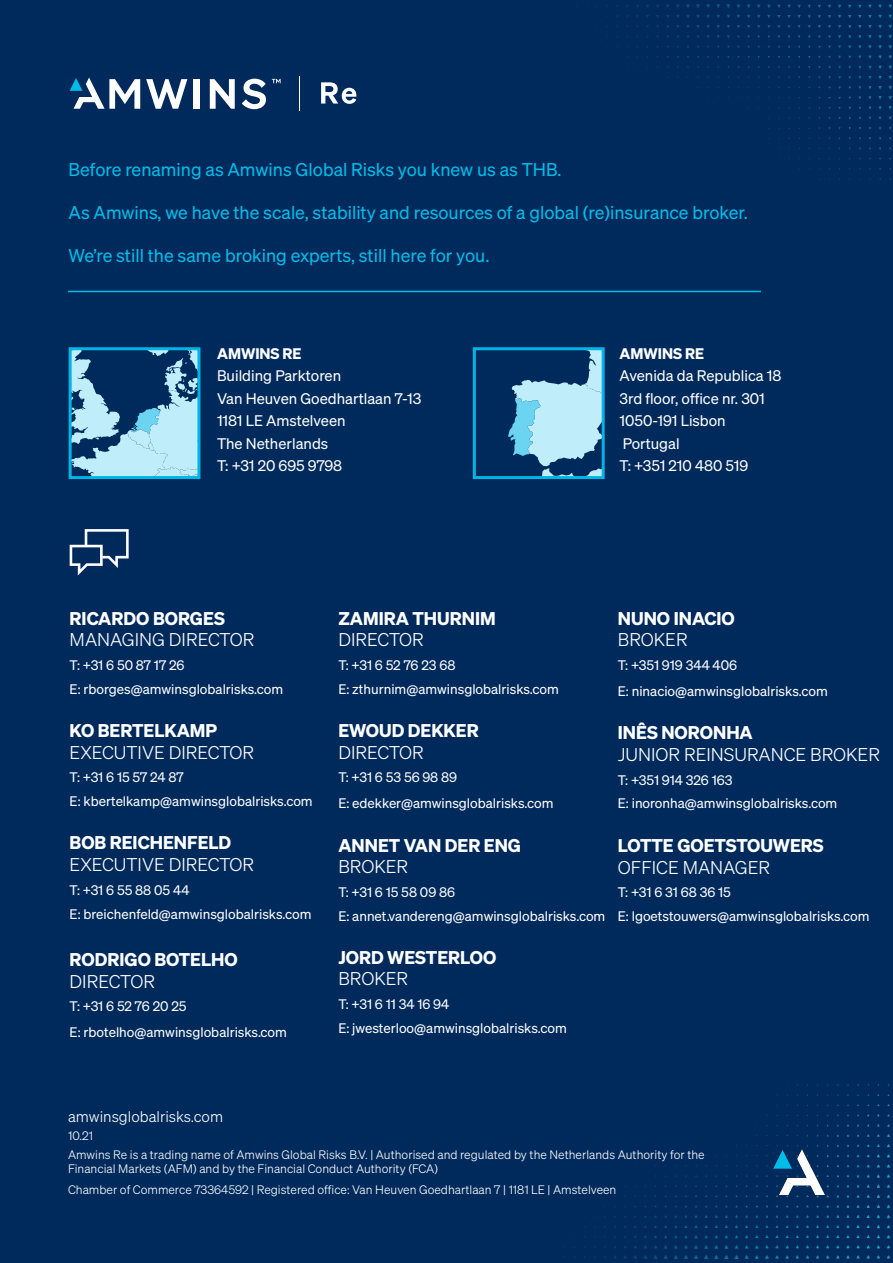
<style>
.page{position:relative;width:893px;height:1263px;background:#002a5c}
.page>*{position:absolute;margin:0;border:0;box-sizing:border-box;transform-origin:0 0}
.t1{font:18px "Sohne Buch";color:#02bce8}
.Pull_Out_Title_Din_B{font:18px "Sohne Leicht";color:#fff}
.Pull_Out_Title_Din_B-2{font:18px "Sohne Dreiviertelfett";color:#fff}
.Pull_Out_Text_Tisa_R{font:18px "Sohne Dreiviertelfett";color:#fff}
.Bullet_Text_Tisa_Reg{font:15px "Sohne Buch";color:#fff}
.t2{font:15px "Sohne Leicht";color:#fff}
.Bullet_Text_Tisa_Reg-2{font:15px "Sohne Dreiviertelfett";color:#fff}
.Pull_Out_Text_Tisa_R-2{font:13.5px "Sohne Buch";color:#fff}
.t3{font:12px/14.4px "Sohne Leicht";color:#fff}
</style>
<div class="page">
<svg style="left:508px;top:351px;width:93px;height:124px"></svg>
<div style="left:473px;top:347px;width:132px;height:132px;border:3px solid #00b5e5"></div>
<svg style="left:73px;top:351px;width:123px;height:124px"></svg>
<div style="left:69px;top:347px;width:131px;height:132px;border:3px solid #00b5e5"></div>
<img style="left:564px;top:1085px;width:326px;height:174px">
<img style="left:617px;top:4px;width:275px;height:176px">
<img style="left:774px;top:1149px;width:51px;height:46px">
<svg style="left:70px;top:529px;width:59px;height:46px"></svg>
<hr style="left:68px;top:291px;width:693px;height:1px;background:#02bce8">
<hr style="left:299px;top:76px;width:1px;height:34px;background:#fff">
<svg style="left:272px;top:79px;width:9px;height:4px"></svg>
<svg style="left:146px;top:79px;width:41px;height:30px"></svg>
<div style="left:193px;top:79px;width:6px;height:30px;background:#fff"></div>
<svg style="left:210px;top:79px;width:25px;height:30px"></svg>
<svg style="left:242px;top:79px;width:24px;height:30px"></svg>
<svg style="left:70px;top:78px;width:70px;height:31px"></svg>
<svg style="left:321px;top:82px;width:35px;height:22px"></svg>
<p class="t1" style="left:69px;top:158px;width:494px">Before renaming as Amwins Global Risks you knew us as THB.</p>
<p class="t1" style="left:69px;top:202px;width:681px">As Amwins, we have the scale, stability and resources of a global (re)insurance broker.</p>
<p class="t1" style="left:69px;top:245px;width:422px">We’re still the same broking experts, still here for you.</p>
<p class="Bullet_Text_Tisa_Reg-2" style="left:217px;top:344px;width:86px">AMWINS RE</p>
<p class="Bullet_Text_Tisa_Reg" style="left:217px;top:367px;width:126px">Building Parktoren</p>
<p class="Bullet_Text_Tisa_Reg" style="left:217px;top:390px;width:206px">Van Heuven Goedhartlaan 7-13</p>
<p class="Bullet_Text_Tisa_Reg" style="left:217px;top:412px;width:130px">1181 LE Amstelveen</p>
<p class="Bullet_Text_Tisa_Reg" style="left:217px;top:435px;width:113px">The Netherlands</p>
<p class="Bullet_Text_Tisa_Reg" style="left:217px;top:457px;width:127px">T: +31 20 695 9798</p>
<p class="Bullet_Text_Tisa_Reg-2" style="left:620px;top:344px;width:86px">AMWINS RE</p>
<p class="Bullet_Text_Tisa_Reg" style="left:620px;top:367px;width:163px">Avenida da Republica 18</p>
<p class="Bullet_Text_Tisa_Reg" style="left:620px;top:390px;width:147px">3rd floor, office nr. 301</p>
<p class="Bullet_Text_Tisa_Reg" style="left:620px;top:412px;width:108px">1050-191 Lisbon</p>
<p class="Bullet_Text_Tisa_Reg" style="left:623px;top:435px;width:58px">Portugal</p>
<p class="Bullet_Text_Tisa_Reg" style="left:620px;top:457px;width:130px">T: +351 210 480 519</p>
<p class="Pull_Out_Title_Din_B-2" style="left:70px;top:607px;width:157px">RICARDO BORGES</p>
<p class="Pull_Out_Title_Din_B" style="left:70px;top:629px;width:186px">MANAGING DIRECTOR</p>
<p class="Pull_Out_Text_Tisa_R-2" style="left:70px;top:657px;width:116px">T: +31 6 50 87 17 26</p>
<p class="Pull_Out_Text_Tisa_R-2" style="left:70px;top:681px;width:215px">E: rborges@amwinsglobalrisks.com</p>
<p class="Pull_Out_Title_Din_B-2" style="left:70px;top:719px;width:149px">KO BERTELKAMP</p>
<p class="Pull_Out_Title_Din_B" style="left:70px;top:742px;width:186px">EXECUTIVE DIRECTOR</p>
<p class="Pull_Out_Text_Tisa_R-2" style="left:70px;top:770px;width:116px">T: +31 6 15 57 24 87</p>
<p class="Pull_Out_Text_Tisa_R-2" style="left:70px;top:793px;width:245px">E: kbertelkamp@amwinsglobalrisks.com</p>
<p class="Pull_Out_Title_Din_B-2" style="left:70px;top:831px;width:163px">BOB REICHENFELD</p>
<p class="Pull_Out_Title_Din_B" style="left:70px;top:854px;width:186px">EXECUTIVE DIRECTOR</p>
<p class="Pull_Out_Text_Tisa_R-2" style="left:70px;top:882px;width:121px">T: +31 6 55 88 05 44</p>
<p class="Pull_Out_Text_Tisa_R-2" style="left:70px;top:906px;width:243px">E: breichenfeld@amwinsglobalrisks.com</p>
<p class="Pull_Out_Title_Din_B-2" style="left:70px;top:948px;width:170px">RODRIGO BOTELHO</p>
<p class="Pull_Out_Title_Din_B" style="left:70px;top:971px;width:87px">DIRECTOR</p>
<p class="Pull_Out_Text_Tisa_R-2" style="left:70px;top:998px;width:118px">T: +31 6 52 76 20 25</p>
<p class="Pull_Out_Text_Tisa_R-2" style="left:70px;top:1024px;width:219px">E: rbotelho@amwinsglobalrisks.com</p>
<p class="Pull_Out_Title_Din_B-2" style="left:338px;top:607px;width:159px">ZAMIRA THURNIM</p>
<p class="Pull_Out_Title_Din_B" style="left:338px;top:629px;width:87px">DIRECTOR</p>
<p class="Pull_Out_Text_Tisa_R-2" style="left:338px;top:657px;width:119px">T: +31 6 52 76 23 68</p>
<p class="Pull_Out_Text_Tisa_R-2" style="left:338px;top:681px;width:222px">E: zthurnim@amwinsglobalrisks.com</p>
<p class="Pull_Out_Title_Din_B-2" style="left:338px;top:719px;width:142px">EWOUD DEKKER</p>
<p class="Pull_Out_Title_Din_B" style="left:338px;top:742px;width:87px">DIRECTOR</p>
<p class="Pull_Out_Text_Tisa_R-2" style="left:338px;top:770px;width:120px">T: +31 6 53 56 98 89</p>
<p class="Pull_Out_Text_Tisa_R-2" style="left:338px;top:795px;width:217px">E: edekker@amwinsglobalrisks.com</p>
<p class="Pull_Out_Title_Din_B-2" style="left:338px;top:834px;width:184px">ANNET VAN DER ENG</p>
<p class="Pull_Out_Title_Din_B" style="left:338px;top:856px;width:71px">BROKER</p>
<p class="Pull_Out_Text_Tisa_R-2" style="left:338px;top:884px;width:118px">T: +31 6 15 58 09 86</p>
<p class="Pull_Out_Text_Tisa_R-2" style="left:338px;top:908px;width:268px">E: annet.vandereng@amwinsglobalrisks.com</p>
<p class="Pull_Out_Title_Din_B-2" style="left:338px;top:946px;width:160px">JORD WESTERLOO</p>
<p class="Pull_Out_Title_Din_B" style="left:338px;top:969px;width:71px">BROKER</p>
<p class="Pull_Out_Text_Tisa_R-2" style="left:338px;top:996px;width:112px">T: +31 6 11 34 16 94</p>
<p class="Pull_Out_Text_Tisa_R-2" style="left:338px;top:1020px;width:230px">E: jwesterloo@amwinsglobalrisks.com</p>
<p class="Pull_Out_Title_Din_B-2" style="left:618px;top:607px;width:118px">NUNO INACIO</p>
<p class="Pull_Out_Title_Din_B" style="left:618px;top:629px;width:71px">BROKER</p>
<p class="Pull_Out_Text_Tisa_R-2" style="left:618px;top:657px;width:121px">T: +351 919 344 406</p>
<p class="Pull_Out_Text_Tisa_R-2" style="left:618px;top:683px;width:211px">E: ninacio@amwinsglobalrisks.com</p>
<p class="Pull_Out_Title_Din_B-2" style="left:618px;top:721px;width:136px">INÊS NORONHA</p>
<p class="Pull_Out_Title_Din_B" style="left:618px;top:744px;width:264px">JUNIOR REINSURANCE BROKER</p>
<p class="Pull_Out_Text_Tisa_R-2" style="left:618px;top:772px;width:116px">T: +351 914 326 163</p>
<p class="Pull_Out_Text_Tisa_R-2" style="left:618px;top:795px;width:221px">E: inoronha@amwinsglobalrisks.com</p>
<p class="Pull_Out_Text_Tisa_R" style="left:618px;top:834px;width:207px">LOTTE GOETSTOUWERS</p>
<p class="Pull_Out_Title_Din_B" style="left:618px;top:857px;width:154px">OFFICE MANAGER</p>
<p class="Pull_Out_Text_Tisa_R-2" style="left:618px;top:884px;width:114px">T: +31 6 31 68 36 15</p>
<p class="Pull_Out_Text_Tisa_R-2" style="left:618px;top:908px;width:253px">E: lgoetstouwers@amwinsglobalrisks.com</p>
<p class="t2" style="left:68px;top:1108px;width:157px">amwinsglobalrisks.com</p>
<p class="t3" style="left:68px;top:1147px;width:638px">Amwins Re is a trading name of Amwins Global Risks B.V. | Authorised and regulated by the Netherlands Authority for the<br>Financial Markets (AFM) and by the Financial Conduct Authority (FCA)</p>
<p class="t3" style="left:68px;top:1182px;width:550px">Chamber of Commerce 73364592 | Registered office: Van Heuven Goedhartlaan 7 | 1181 LE | Amstelveen</p>
<p class="t3" style="left:68px;top:1128px;width:27px">10.21</p>
</div>
